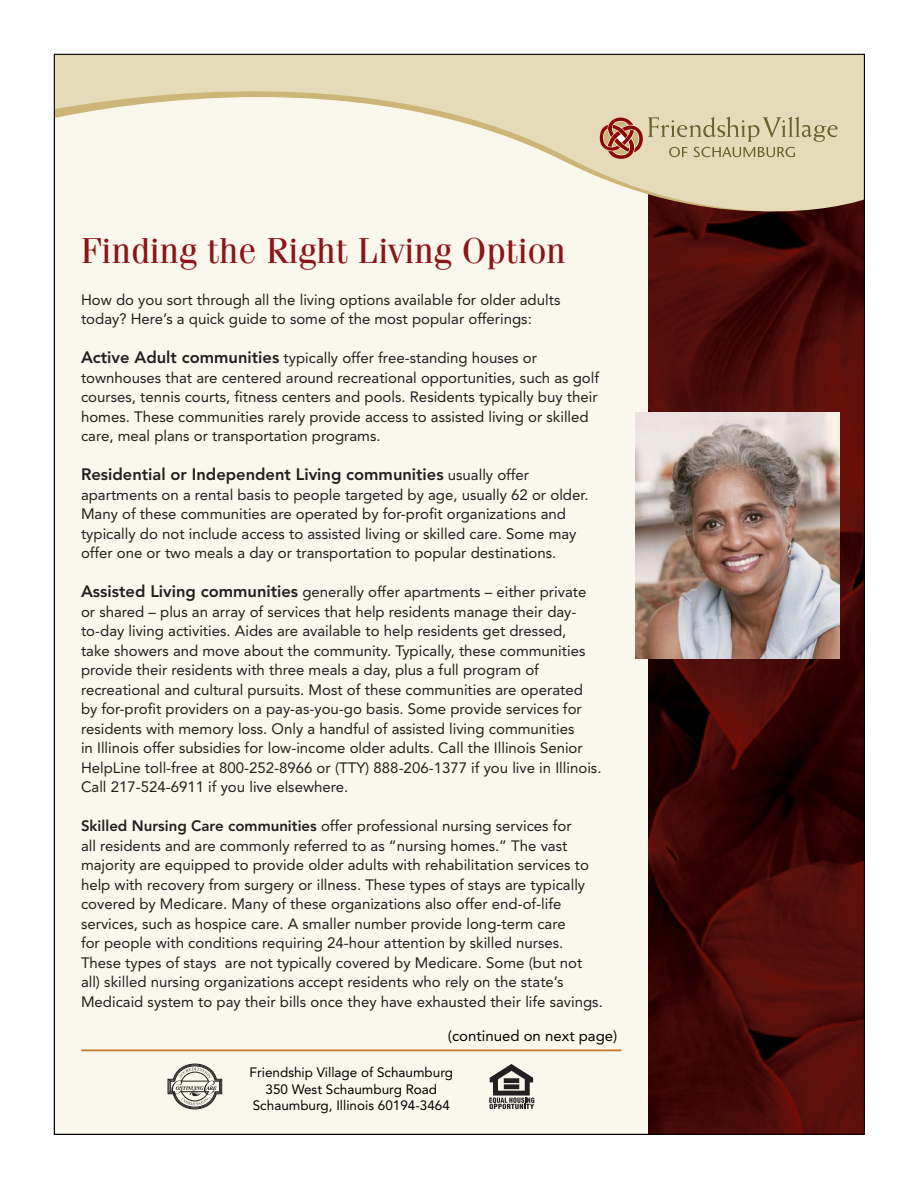
<style>
.page{position:relative;width:918px;height:1188px;background:#fff}
.page>*{position:absolute;margin:0;border:0;box-sizing:border-box;transform-origin:0 0}
.t1{font:36px "Fenice";color:#8a1619}
.t2{font:800 16.5px "Avenir";color:#231f20}
.t3{font:15px/19.5px "Avenir";color:#231f20}
.sidebar{font:15px "Avenir";color:#000}
.t4{font:13.5px/16.2px "Avenir";color:#000;text-align:center}
.s1{font-weight:800;font-size:16.5px}
.s2{font-weight:400;font-size:15px}
.s3{font-weight:800}
</style>
<div class="page">
<div style="left:54px;top:54px;width:810px;height:1080px;background:#faf7ed"></div>
<img style="left:648px;top:245px;width:215px;height:888px">
<svg style="left:489px;top:1064px;width:45px;height:45px"></svg>
<svg style="left:168px;top:1064px;width:54px;height:45px"></svg>
<hr style="left:81px;top:1049px;width:540px;height:2px;background:#c27829">
<svg style="left:56px;top:56px;width:807px;height:189px"></svg>
<svg style="left:600px;top:117px;width:238px;height:42px;background:#cdba97"></svg>
<img style="left:636px;top:412px;width:203px;height:247px">
<p class="t1" style="left:81px;top:229px;width:486px">Finding the Right Living Option</p>
<p class="t3" style="left:81px;top:290px;width:481px">How do you sort through all the living options available for older adults today? Here’s a quick guide to some of the most popular offerings:</p>
<p class="t3" style="left:81px;top:348px;width:520px"><span class="s1">Active Adult communities</span> typically offer free-standing houses or townhouses that are centered around recreational opportunities, such as golf courses, tennis courts, fitness centers and pools. Residents typically buy their homes. These communities rarely provide access to assisted living or skilled care, meal plans or transportation programs.</p>
<p class="t2" style="left:81px;top:465px;width:450px">Residential or Independent Living communities <span class="s2">usually offer</span></p>
<p class="t3" style="left:81px;top:485px;width:509px">apartments on a rental basis to people targeted by age, usually 62 or older.<br>Many of these communities are operated by for-profit organizations and typically do not include access to assisted living or skilled care. Some may offer one or two meals a day or transportation to popular destinations.</p>
<p class="t3" style="left:81px;top:582px;width:522px"><span class="s1">Assisted Living communities</span> generally offer apartments – either private or shared – plus an array of services that help residents manage their day&shy;to-day living activities. Aides are available to help residents get dressed,<br>take showers and move about the community. Typically, these communities provide their residents with three meals a day, plus a full program of recreational and cultural pursuits. Most of these communities are operated by for-profit providers on a pay-as-you-go basis. Some provide services for residents with memory loss. Only a handful of assisted living communities<br>in Illinois offer subsidies for low-income older adults. Call the Illinois Senior HelpLine toll-free at 800-252-8966 or (TTY) 888-206-1377 if you live in Illinois.<br>Call 217-524-6911 if you live elsewhere.</p>
<p class="t3" style="left:81px;top:816px;width:523px"><span class="s3">Skilled Nursing Care communities</span> offer professional nursing services for<br>all residents and are commonly referred to as “nursing homes.” The vast majority are equipped to provide older adults with rehabilitation services to help with recovery from surgery or illness. These types of stays are typically covered by Medicare. Many of these organizations also offer end-of-life services, such as hospice care. A smaller number provide long-term care<br>for people with conditions requiring 24-hour attention by skilled nurses.<br>These types of stays are not typically covered by Medicare. Some (but not all) skilled nursing organizations accept residents who rely on the state’s Medicaid system to pay their bills once they have exhausted their life savings.</p>
<p class="sidebar" style="left:448px;top:1028px;width:171px">(continued on next page)</p>
<p class="t4" style="left:250px;top:1065px;width:205px">Friendship Village of Schaumburg<br>350 West Schaumburg Road<br>Schaumburg, Illinois 60194-3464</p>
</div>
